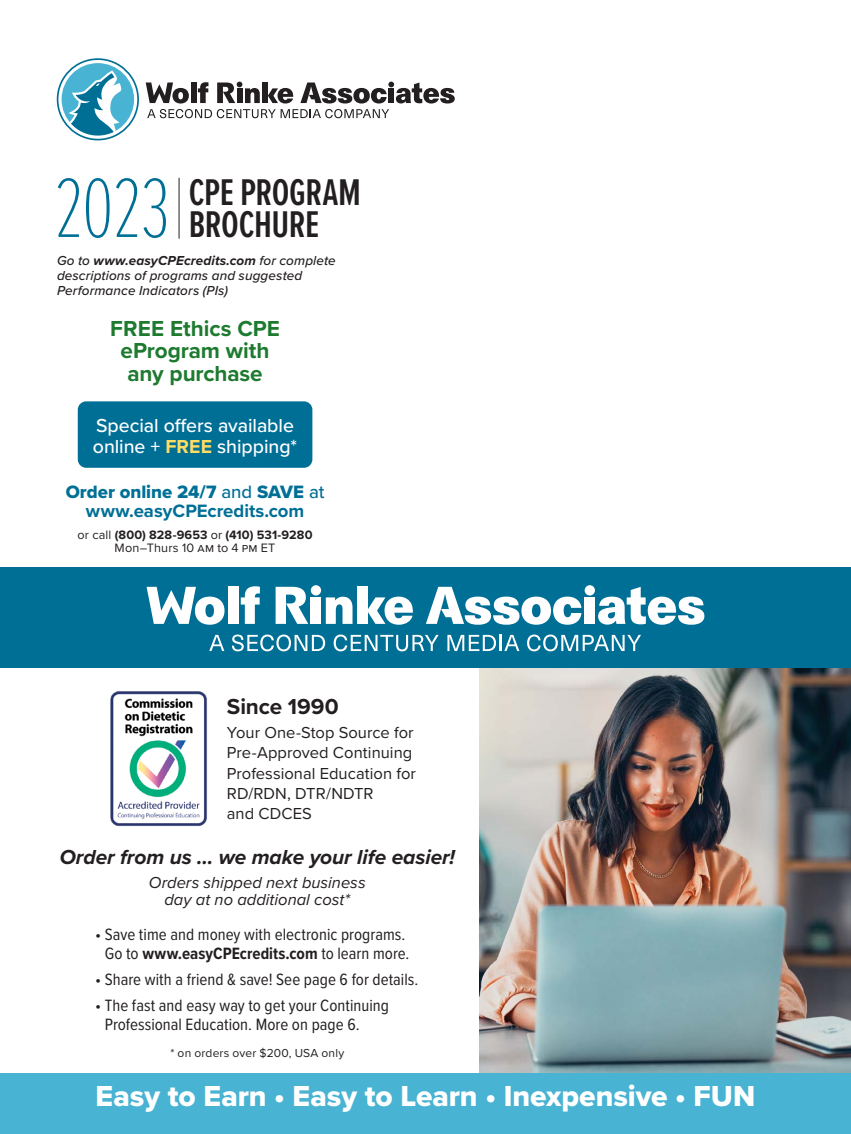
<style>
.page{position:relative;width:851px;height:1134px;background:#fff}
.page>*{position:absolute;margin:0;border:0;box-sizing:border-box;transform-origin:0 0}
.t1{font:100 87px "Proxima Nova Ex Cn";color:#006f96}
.t2{font:600 38.55px "Proxima Nova Ex Cn";letter-spacing:-.01em;color:#231f20}
.t3{font:30px "Proxima Nova Extrabld";color:#fff}
.t4{font:700 22.5px/22.5px "Proxima Nova";letter-spacing:-.005em;color:#1d7a2f;text-align:center}
.t5{font:700 22.5px "Proxima Nova";color:#231f20}
.t6{font:italic 700 21px "Proxima Nova";letter-spacing:-.005em;color:#231f20}
.t7{font:500 19.5px/21px "Proxima Nova";letter-spacing:-.005em;color:#fff}
.t8{font:18.6px "Proxima Nova Extrabld";color:#006f96}
.t9{font:700 18.6px "Proxima Nova";color:#006f96}
.t10{font:16.95px/18.9px "Proxima Nova Cond";color:#231f20;text-align:center}
.t11{font:16.5px/20.1px "Proxima Nova";color:#231f20}
.t12{font:italic 16.5px/17.1px "Proxima Nova";color:#231f20;text-align:center}
.t13{font:italic 500 13.5px/15.3px "Proxima Nova";letter-spacing:.01em;color:#231f20}
.t14{font:12.6px/13.8px "Proxima Nova";letter-spacing:.015em;color:#231f20;text-align:center}
.t15{font:12px "Proxima Nova";letter-spacing:.015em;color:#231f20}
.s1{font-weight:700}
.s2{font-weight:700;color:#ffdc62}
.s3{font-family:"Proxima Nova";font-weight:500}
</style>
<div class="page">
<svg style="left:58px;top:59px;width:80px;height:81px"></svg>
<div style="left:57px;top:58px;width:82px;height:82px;border:2px solid #006f96;border-radius:50%"></div>
<div style="left:62px;top:63px;width:72px;height:73px;background:#48b3d2;border-radius:50%"></div>
<svg style="left:67px;top:70px;width:56px;height:68px"></svg>
<svg style="left:146px;top:82px;width:308px;height:36px"></svg>
<hr style="left:179px;top:178px;width:1px;height:60px;background:#231f20">
<img style="left:479px;top:668px;width:371px;height:406px">
<img style="left:110px;top:691px;width:97px;height:136px">
<div style="left:0;top:567px;width:850px;height:101px;background:#006f96"></div>
<div style="left:0;top:1074px;width:850px;height:60px;background:#48b3d2"></div>
<div style="left:584px;top:597px;width:10px;height:27px;background:#fff"></div>
<div style="left:584px;top:585px;width:11px;height:10px;background:#fff;border-radius:50%"></div>
<div style="left:311px;top:597px;width:10px;height:27px;background:#fff"></div>
<div style="left:311px;top:585px;width:10px;height:10px;background:#fff;border-radius:50%"></div>
<svg style="left:275px;top:587px;width:33px;height:37px"></svg>
<svg style="left:147px;top:587px;width:77px;height:38px"></svg>
<div style="left:228px;top:587px;width:10px;height:37px;background:#fff"></div>
<svg style="left:241px;top:586px;width:19px;height:38px"></svg>
<svg style="left:326px;top:597px;width:26px;height:27px"></svg>
<svg style="left:426px;top:587px;width:155px;height:38px"></svg>
<svg style="left:598px;top:587px;width:106px;height:38px"></svg>
<div style="left:357px;top:587px;width:10px;height:37px;background:#fff"></div>
<svg style="left:367px;top:597px;width:46px;height:28px"></svg>
<svg style="left:209px;top:635px;width:15px;height:16px"></svg>
<svg style="left:232px;top:635px;width:93px;height:16px"></svg>
<svg style="left:333px;top:635px;width:105px;height:16px"></svg>
<svg style="left:447px;top:635px;width:72px;height:16px"></svg>
<svg style="left:527px;top:635px;width:114px;height:16px"></svg>
<div style="left:78px;top:401px;width:234px;height:67px;background:#006f96;border-radius:8px"></div>
<h1 class="t1" style="left:53px;top:145px;width:119px">2023</h1>
<h2 class="t2" style="left:189px;top:164px;width:174px">CPE PROGRAM</h2>
<h2 class="t2" style="left:189px;top:196px;width:132px">BROCHURE</h2>
<p class="t13" style="left:57px;top:252px;width:280px">Go to <span class="s1">www.easyCPEcredits.com</span> for complete descriptions of programs and suggested<br>Performance Indicators (PIs)</p>
<h3 class="t4" style="left:110px;top:317px;width:171px">FREE Ethics CPE eProgram with any purchase</h3>
<p class="t7" style="left:93px;top:414px;width:206px">Special offers available online + <span class="s2">FREE</span> shipping*</p>
<p class="t8" style="left:66px;top:478px;width:260px">Order online 24/7 <span class="s3">and</span> SAVE <span class="s3">at</span></p>
<p class="t9" style="left:86px;top:497px;width:220px">www.easyCPEcredits.com</p>
<p class="t14" style="left:78px;top:527px;width:236px">or call <span class="s1">(800) 828-9653</span> or <span class="s1">(410) 531-9280<br></span>Mon–Thurs 10 am to 4 pm ET</p>
<h3 class="t5" style="left:227px;top:690px;width:113px">Since 1990</h3>
<p class="t11" style="left:227px;top:722px;width:190px">Your One-Stop Source for<br>Pre-Approved Continuing<br>Professional Education for<br>RD/RDN, DTR/NDTR<br>and CDCES</p>
<p class="t6" style="left:60px;top:841px;width:397px">Order from us … we make your life easier!</p>
<p class="t12" style="left:149px;top:873px;width:218px">Orders shipped next business day at no additional cost*</p>
<p class="t10" style="left:95px;top:925px;width:316px">• Save time and money with electronic programs.<br>Go to <span class="s1">www.easyCPEcredits.com</span> to learn more.</p>
<p class="t10" style="left:95px;top:969px;width:325px">• Share with a friend &amp; save! See page 6 for details.</p>
<p class="t10" style="left:105px;top:995px;width:285px;text-align:left;text-indent:-10px">• The fast and easy way to get your Continuing<br>Professional Education. More on page 6.</p>
<p class="t15" style="left:170px;top:1044px;width:175px">* on orders over $200, USA only</p>
<h3 class="t3" style="left:96px;top:1073px;width:661px">Easy to Earn • Easy to Learn • Inexpensive • FUN</h3>
</div>
